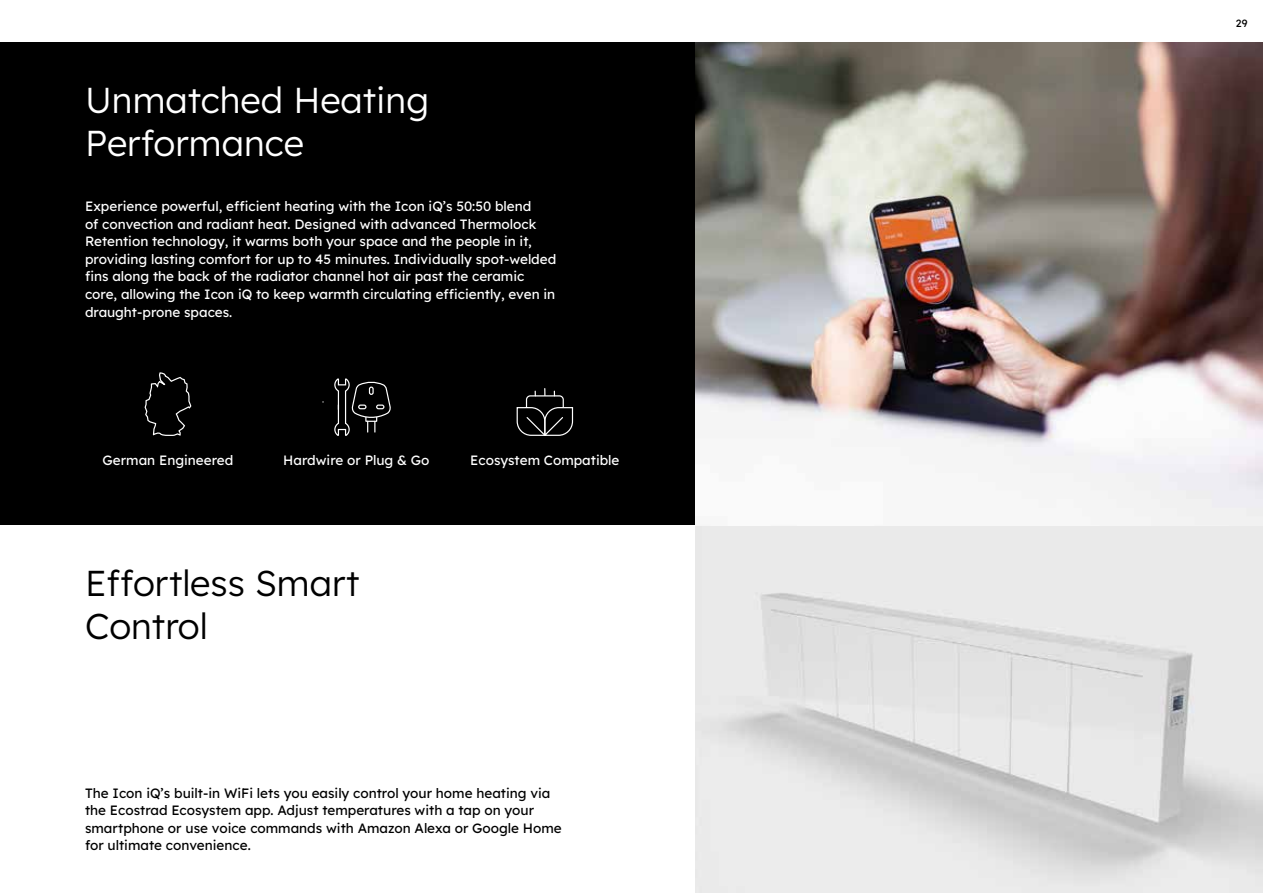
<style>
.page{position:relative;width:1263px;height:893px;background:#fff}
.page>*{position:absolute;margin:0;border:0;box-sizing:border-box;transform-origin:0 0}
.t1{font:300 36px/43.2px "Lexend";color:#fff}
.t2{font:300 36px/43.2px "Lexend";color:#000}
.t3{font:13.5px/17.5px "Lexend";color:#fff}
.t4{font:13.5px/17.5px "Lexend";color:#000}
.t5{font:10.5px "Lexend";color:#000}
</style>
<div class="page">
<div style="left:0;top:43px;width:695px;height:482px;background:#000"></div>
<img style="left:695px;top:43px;width:568px;height:850px">
<svg style="left:144px;top:372px;width:48px;height:64px"></svg>
<svg style="left:322px;top:378px;width:69px;height:58px"></svg>
<svg style="left:516px;top:389px;width:58px;height:47px"></svg>
<h1 class="t1" style="left:85px;top:77px;width:345px">Unmatched Heating<br>Performance</h1>
<p class="t3" style="left:85px;top:197px;width:473px">Experience powerful, efficient heating with the Icon iQ’s 50:50 blend<br>of convection and radiant heat. Designed with advanced Thermolock Retention technology, it warms both your space and the people in it, providing lasting comfort for up to 45 minutes. Individually spot-welded fins along the back of the radiator channel hot air past the ceramic core, allowing the Icon iQ to keep warmth circulating efficiently, even in draught-prone spaces.</p>
<p class="t3" style="left:103px;top:451px;width:132px">German Engineered</p>
<p class="t3" style="left:283px;top:451px;width:148px">Hardwire or Plug &amp; Go</p>
<p class="t3" style="left:470px;top:451px;width:151px">Ecosystem Compatible</p>
<h1 class="t2" style="left:85px;top:559px;width:276px">Effortless Smart<br>Control</h1>
<p class="t4" style="left:85px;top:783px;width:478px">The Icon iQ’s built-in WiFi lets you easily control your home heating via the Ecostrad Ecosystem app. Adjust temperatures with a tap on your smartphone or use voice commands with Amazon Alexa or Google Home for ultimate convenience.</p>
<p class="t5" style="left:1236px;top:15px;width:13px">29</p>
</div>
